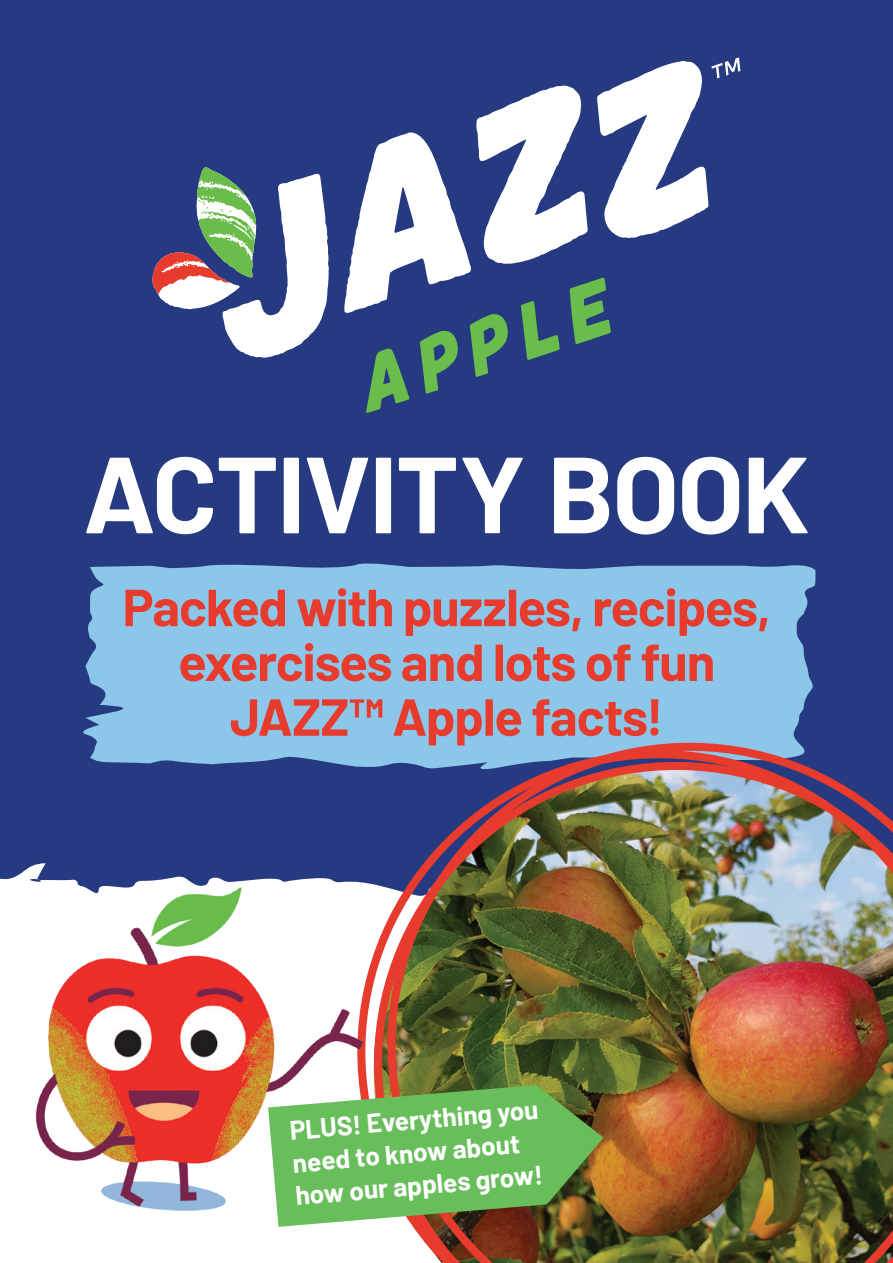
<style>
.page{position:relative;width:893px;height:1263px;background:#fff}
.page>*{position:absolute;margin:0;border:0;box-sizing:border-box;transform-origin:0 0}
.t1{font:700 108px "Barlow";letter-spacing:-.015em;color:#fff}
.t2{font:700 52.05px/54.8px "Barlow";letter-spacing:-.02em;color:#e73b2e;text-align:center}
.t3{font:700 26.25px/32.7px "Barlow";color:#fff}
</style>
<div class="page">
<div style="left:0;top:0;width:893px;height:867px;background:#253a80"></div>
<svg style="left:76px;top:561px;width:739px;height:213px;background:#82b8dd"></svg>
<svg style="left:152px;top:167px;width:177px;height:191px"></svg>
<svg style="left:344px;top:57px;width:396px;height:356px"></svg>
<img style="left:351px;top:706px;width:542px;height:557px">
<svg style="left:278px;top:1085px;width:326px;height:142px;background:#6ca24f"></svg>
<img style="left:0;top:867px;width:384px;height:356px">
<h1 class="t1" style="left:83px;top:414px;width:728px">ACTIVITY BOOK</h1>
<p class="t2" style="left:123px;top:576px;width:650px">Packed with puzzles, recipes, exercises and lots of fun<br>JAZZ™ Apple facts!</p>
<p class="t3" style="left:288px;top:1112px;width:251px;rotate:-5deg">PLUS! Everything you need to know about how our apples grow!</p>
</div>
